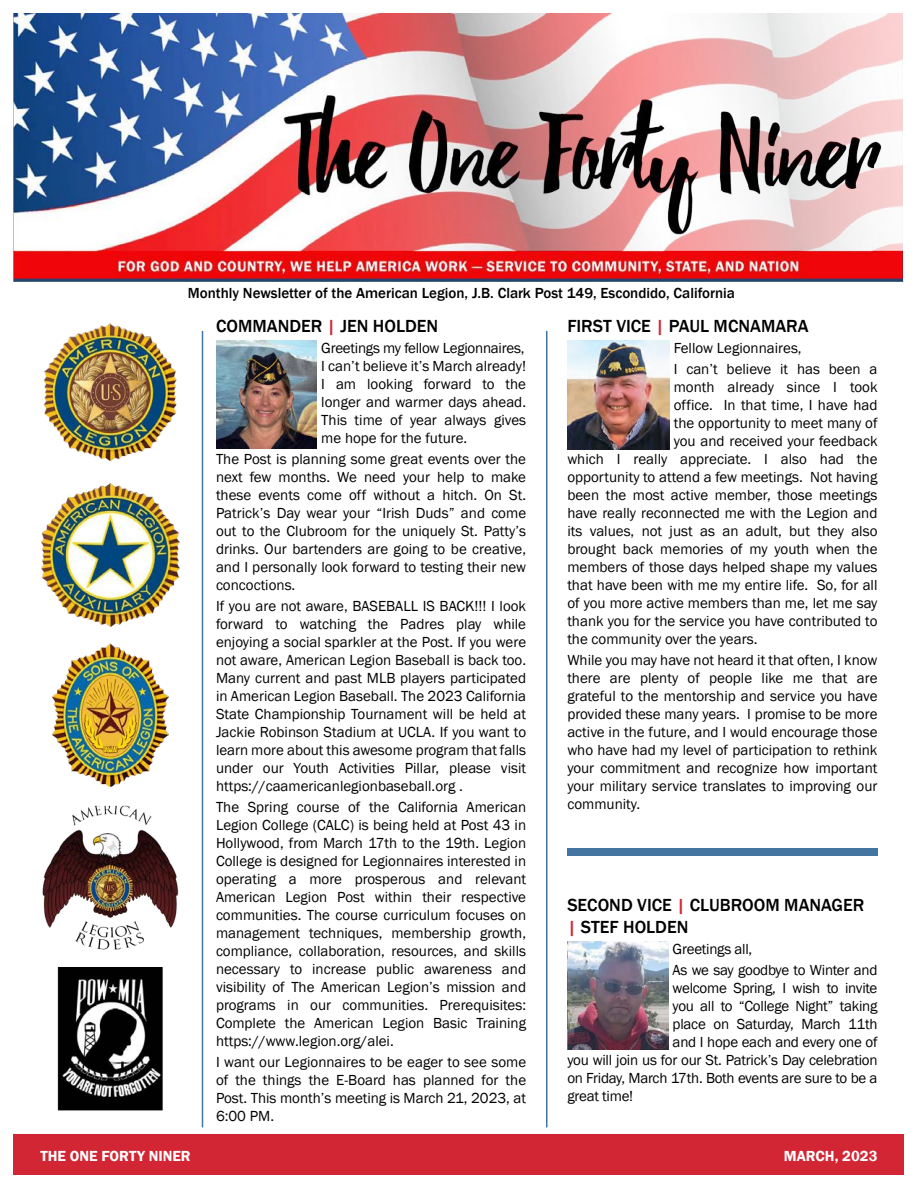
<style>
.page{position:relative;width:918px;height:1188px;background:#fff}
.page>*{position:absolute;margin:0;border:0;box-sizing:border-box;transform-origin:0 0}
.t1{font:500 18px/21.6px "Franklin Gothic";color:#000}
.t2{font:15px/18px "Franklin Gothic";color:#000;text-align:justify}
.t3{font:500 15px "Franklin Gothic";color:#000}
.t4{font:600 15px "Franklin Gothic";color:#fff}
.s1{color:#d22635}
</style>
<div class="page">
<img style="left:14px;top:14px;width:890px;height:268px">
<img style="left:41px;top:323px;width:163px;height:805px">
<div style="left:14px;top:1134px;width:890px;height:40px;background:#d22635"></div>
<div style="left:567px;top:848px;width:311px;height:8px;background:#4475a1"></div>
<hr style="left:546px;top:331px;width:2px;height:796px;background:#4475a1">
<hr style="left:202px;top:331px;width:1px;height:796px;background:#4475a1">
<img style="left:567px;top:942px;width:101px;height:108px">
<img style="left:567px;top:340px;width:102px;height:109px">
<img style="left:216px;top:340px;width:101px;height:108px">
<p class="t3" style="left:188px;top:283px;width:549px">Monthly Newsletter of the American Legion, J.B. Clark Post 149, Escondido, California</p>
<p class="t1" style="left:216px;top:315px;width:224px">COMMANDER <span class="s1">|</span> JEN HOLDEN</p>
<p class="t2" style="left:321px;top:339px;width:206px">Greetings my fellow Legionnaires, I can’t believe it’s March already!<br>I am looking forward to the longer and warmer days ahead.<br>This time of year always gives me hope for the future.</p>
<p class="t2" style="left:216px;top:450px;width:312px">The Post is planning some great events over the next few months. We need your help to make these events come off without a hitch. On St.<br>Patrick’s Day wear your “Irish Duds” and come out to the Clubroom for the uniquely St. Patty’s drinks. Our bartenders are going to be creative, and I personally look forward to testing their new concoctions.</p>
<p class="t2" style="left:216px;top:597px;width:312px">If you are not aware, BASEBALL IS BACK!!! I look forward to watching the Padres play while enjoying a social sparkler at the Post. If you were not aware, American Legion Baseball is back too.<br>Many current and past MLB players participated in American Legion Baseball. The 2023 California State Championship Tournament will be held at Jackie Robinson Stadium at UCLA. If you want to learn more about this awesome program that falls under our Youth Activities Pillar, please visit https://caamericanlegionbaseball.org .</p>
<p class="t2" style="left:216px;top:798px;width:312px">The Spring course of the California American Legion College (CALC) is being held at Post 43 in Hollywood, from March 17th to the 19th. Legion College is designed for Legionnaires interested in operating a more prosperous and relevant American Legion Post within their respective communities. The course curriculum focuses on management techniques, membership growth, compliance, collaboration, resources, and skills necessary to increase public awareness and visibility of The American Legion’s mission and programs in our communities. Prerequisites:<br>Complete the American Legion Basic Training https://www.legion.org/alei.</p>
<p class="t2" style="left:216px;top:1053px;width:312px">I want our Legionnaires to be eager to see some of the things the E-Board has planned for the Post. This month’s meeting is March 21, 2023, at 6:00 PM.</p>
<p class="t1" style="left:567px;top:315px;width:243px">FIRST VICE <span class="s1">|</span> PAUL MCNAMARA</p>
<p class="t2" style="left:674px;top:338px;width:205px;line-height:21px">Fellow Legionnaires,<br>I can’t believe it has been a</p>
<p class="t2" style="left:674px;top:378px;width:205px">month already since I took</p>
<p class="t2" style="left:674px;top:396px;width:205px">office. In that time, I have had</p>
<p class="t2" style="left:674px;top:414px;width:205px">the opportunity to meet many of</p>
<p class="t2" style="left:674px;top:432px;width:205px">you and received your feedback</p>
<p class="t2" style="left:567px;top:450px;width:312px">which I really appreciate. I also had the</p>
<p class="t2" style="left:567px;top:468px;width:312px">opportunity to attend a few meetings. Not having</p>
<p class="t2" style="left:567px;top:486px;width:312px">been the most active member, those meetings</p>
<p class="t2" style="left:567px;top:504px;width:312px">have really reconnected me with the Legion and</p>
<p class="t2" style="left:567px;top:522px;width:312px">its values, not just as an adult, but they also</p>
<p class="t2" style="left:567px;top:540px;width:312px">brought back memories of my youth when the</p>
<p class="t2" style="left:567px;top:558px;width:312px">members of those days helped shape my values</p>
<p class="t2" style="left:567px;top:576px;width:312px">that have been with me my entire life. So, for all</p>
<p class="t2" style="left:567px;top:594px;width:312px">of you more active members than me, let me say</p>
<p class="t2" style="left:567px;top:612px;width:312px">thank you for the service you have contributed to</p>
<p class="t2" style="left:567px;top:630px;width:192px">the community over the years.</p>
<p class="t2" style="left:567px;top:651px;width:312px">While you may have not heard it that often, I know there are plenty of people like me that are grateful to the mentorship and service you have provided these many years. I promise to be more active in the future, and I would encourage those who have had my level of participation to rethink your commitment and recognize how important your military service translates to improving our community.</p>
<p class="t1" style="left:567px;top:895px;width:299px">SECOND VICE <span class="s1">|</span> CLUBROOM MANAGER <span class="s1">|</span> STEF HOLDEN</p>
<p class="t2" style="left:673px;top:939px;width:206px;line-height:21px">Greetings all,<br>As we say goodbye to Winter and</p>
<p class="t2" style="left:673px;top:979px;width:206px">welcome Spring, I wish to invite</p>
<p class="t2" style="left:673px;top:997px;width:206px">you all to “College Night” taking</p>
<p class="t2" style="left:673px;top:1015px;width:206px">place on Saturday, March 11th</p>
<p class="t2" style="left:673px;top:1033px;width:206px">and I hope each and every one of</p>
<p class="t2" style="left:567px;top:1051px;width:312px">you will join us for our St. Patrick’s Day celebration</p>
<p class="t2" style="left:567px;top:1069px;width:312px">on Friday, March 17th. Both events are sure to be a</p>
<p class="t2" style="left:567px;top:1087px;width:67px">great time!</p>
<p class="t4" style="left:41px;top:1147px;width:152px">THE ONE FORTY NINER</p>
<p class="t4" style="left:784px;top:1147px;width:95px">MARCH, 2023</p>
</div>
